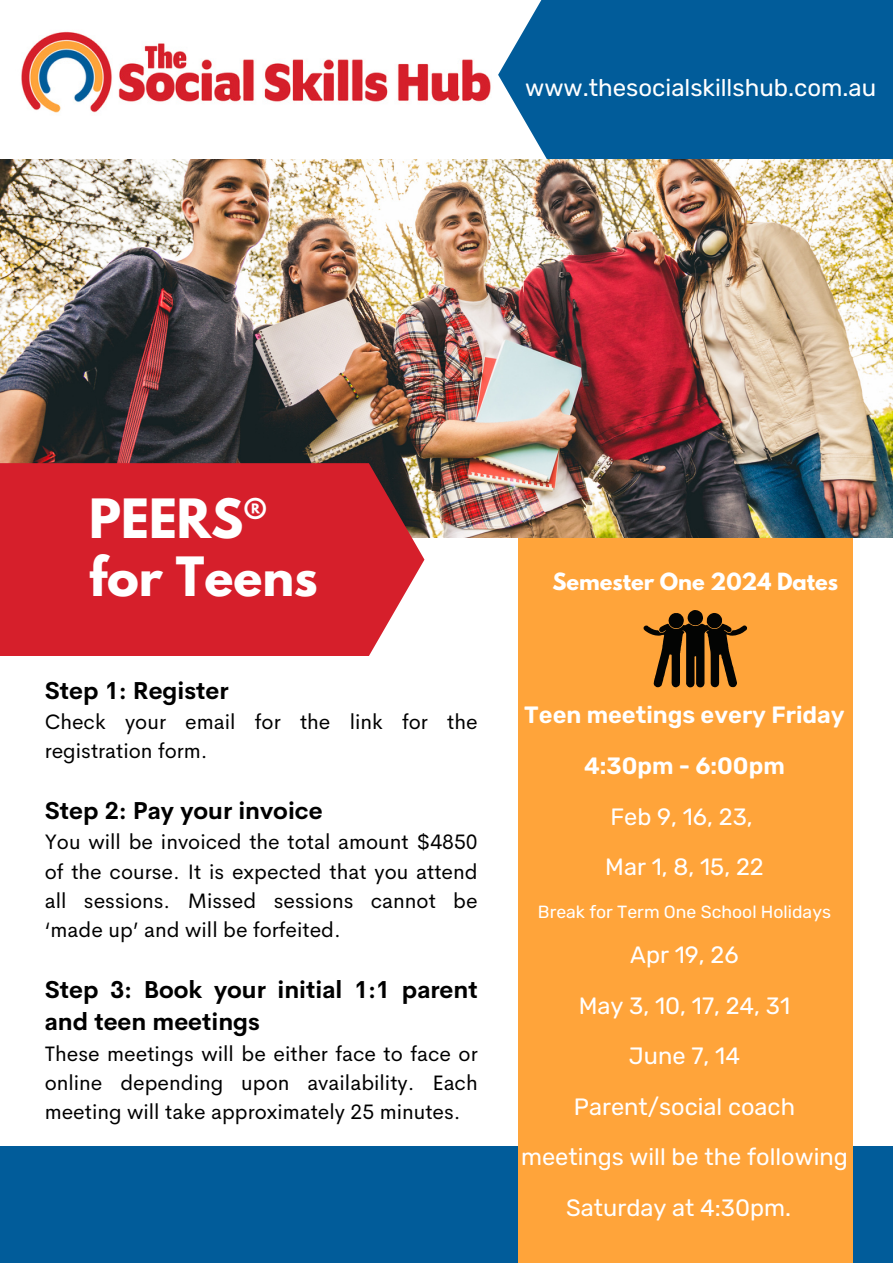
<style>
.page{position:relative;width:893px;height:1264px;background:#fff}
.page>*{position:absolute;margin:0;border:0;box-sizing:border-box;transform-origin:0 0}
.t1{font:700 48px "League Spartan";color:#fff}
.t2{font:700 24px/32.5px "Cerebri Sans";color:#000}
.t3{font:24px "Rubik";color:#fff}
.t4{font:23.55px/50.6px "Rubik";color:#fff;text-align:center}
.t5{font:600 23.55px/50.6px "Rubik";color:#fff;text-align:center}
.t6{font:21px/29.2px "Cerebri Sans";color:#000;text-align:justify}
.t7{font:700 21px "League Spartan";color:#fff}
.t8{font:17.55px "Rubik";color:#fff}
</style>
<div class="page">
<div style="left:0;top:1146px;width:892px;height:116px;background:#015c9a"></div>
<div style="left:518px;top:531px;width:335px;height:731px;background:#ffa43a"></div>
<img style="left:21px;top:31px;width:470px;height:82px">
<div style="left:498px;top:0;width:394px;height:207px;background:#015c9a"></div>
<img style="left:0;top:159px;width:892px;height:378px">
<div style="left:0;top:463px;width:424px;height:193px;background:#d61f2b"></div>
<svg style="left:643px;top:610px;width:104px;height:78px"></svg>
<p class="t3" style="left:525px;top:74px;width:352px">www.thesocialskillshub.com.au</p>
<p class="t1" style="left:89px;top:495px;width:179px">PEERS®</p>
<p class="t1" style="left:89px;top:552px;width:230px">for Teens</p>
<p class="t2" style="left:45px;top:674px;width:185px">Step 1: Register</p>
<p class="t6" style="left:45px;top:707px;width:434px">Check your email for the link for the registration form.</p>
<p class="t2" style="left:45px;top:794px;width:279px">Step 2: Pay your invoice</p>
<p class="t6" style="left:45px;top:827px;width:434px">You will be invoiced the total amount $4850 of the course. It is expected that you attend all sessions. Missed sessions cannot be ‘made up’ and will be forfeited.</p>
<p class="t2" style="left:45px;top:973px;width:434px">Step 3: Book your initial 1:1 parent and teen meetings</p>
<p class="t6" style="left:45px;top:1038px;width:434px">These meetings will be either face to face or online depending upon availability. Each meeting will take approximately 25 minutes.</p>
<p class="t7" style="left:552px;top:571px;width:287px">Semester One 2024 Dates</p>
<p class="t5" style="left:524px;top:690px;width:322px">Teen meetings every Friday<br>4:30pm - 6:00pm</p>
<p class="t4" style="left:610px;top:791px;width:144px">Feb 9, 16, 23,</p>
<p class="t4" style="left:605px;top:841px;width:160px">Mar 1, 8, 15, 22</p>
<p class="t8" style="left:538px;top:901px;width:294px">Break for Term One School Holidays</p>
<p class="t4" style="left:630px;top:929px;width:110px">Apr 19, 26</p>
<p class="t4" style="left:578px;top:980px;width:213px">May 3, 10, 17, 24, 31</p>
<p class="t4" style="left:629px;top:1030px;width:112px">June 7, 14</p>
<p class="t4" style="left:521px;top:1081px;width:328px">Parent/social coach meetings will be the following<br>Saturday at 4:30pm.</p>
</div>
